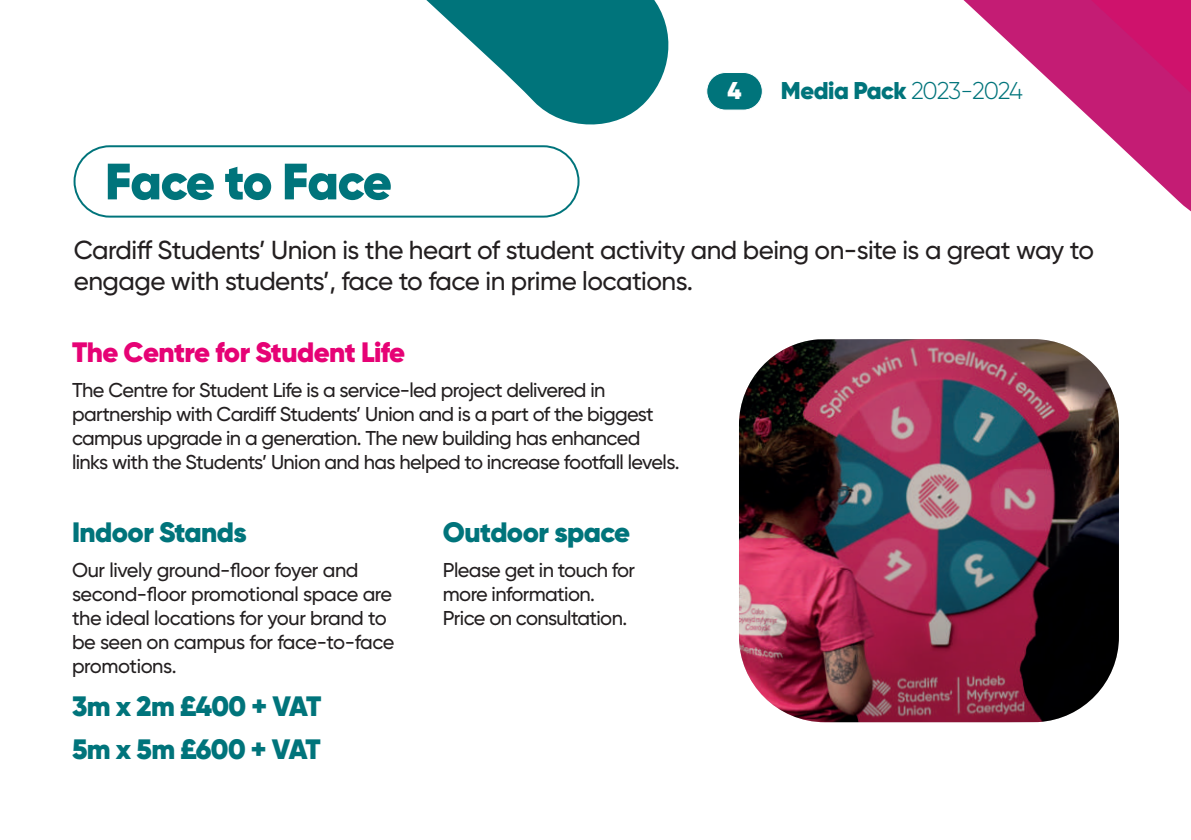
<style>
.page{position:relative;width:1191px;height:840px;background:#fff}
.page>*{position:absolute;margin:0;border:0;box-sizing:border-box;transform-origin:0 0}
.t1{font:900 51px "Gilroy";letter-spacing:-.02em;color:#00747b}
.t2{font:900 28px/43px "Gilroy";letter-spacing:-.02em;color:#00747b}
.t3{font:900 28px "Gilroy";letter-spacing:-.02em;color:#e60275}
.t4{font:500 26px/31.2px "Gilroy";letter-spacing:-.02em;color:#231f20}
.t5{font:900 24.2px "Gilroy";letter-spacing:-.02em;color:#00747b}
.t6{font:900 24.2px "Gilroy";color:#fff}
.t7{font:500 20px/24px "Gilroy";letter-spacing:-.03em;color:#231f20}
.s1{font-weight:300}
</style>
<div class="page">
<svg style="left:73px;top:0;width:1118px;height:218px"></svg>
<svg style="left:1091px;top:0;width:100px;height:93px;background:#c91770"></svg>
<img style="left:739px;top:339px;width:380px;height:382px">
<h1 class="t1" style="left:105px;top:149px;width:288px">Face to Face</h1>
<p class="t6" style="left:727px;top:75px;width:16px">4</p>
<p class="t5" style="left:781px;top:75px;width:244px">Media Pack <span class="s1">2023-2024</span></p>
<h3 class="t4" style="left:74px;top:234px;width:1021px">Cardiff Students’ Union is the heart of student activity and being on-site is a great way to engage with students’, face to face in prime locations.</h3>
<h2 class="t3" style="left:72px;top:334px;width:335px">The Centre for Student Life</h2>
<p class="t7" style="left:72px;top:377px;width:609px">The Centre for Student Life is a service-led project delivered in partnership with Cardiff Students’ Union and is a part of the biggest campus upgrade in a generation. The new building has enhanced links with the Students’ Union and has helped to increase footfall levels.</p>
<h2 class="t2" style="left:72px;top:510px;width:176px">Indoor Stands</h2>
<p class="t7" style="left:72px;top:557px;width:324px">Our lively ground-floor foyer and second-floor promotional space are the ideal locations for your brand to be seen on campus for face-to-face promotions.</p>
<h2 class="t2" style="left:72px;top:684px;width:251px">3m x 2m £400 + VAT<br>5m x 5m £600 + VAT</h2>
<h2 class="t2" style="left:443px;top:510px;width:189px">Outdoor space</h2>
<p class="t7" style="left:443px;top:557px;width:194px">Please get in touch for more information.<br>Price on consultation.</p>
</div>
